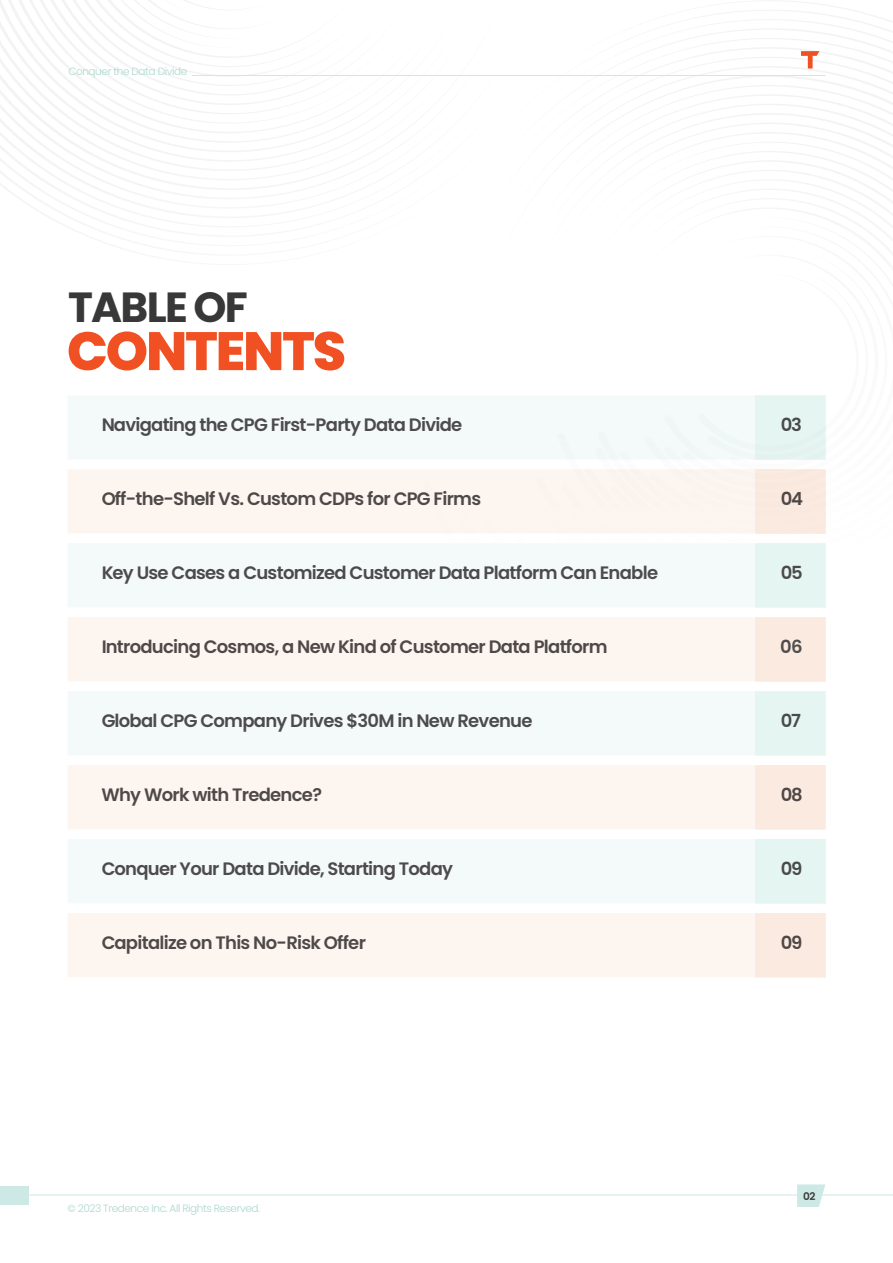
<style>
.page{position:relative;width:893px;height:1263px;background:#fff}
.page>*{position:absolute;margin:0;border:0;box-sizing:border-box;transform-origin:0 0}
.t1{font:800 54px "Poppins";letter-spacing:-.04em;color:#f15122}
.t2{font:700 42.15px "Poppins";letter-spacing:-.04em;color:#373837}
.t3{font:600 18px "Poppins";letter-spacing:-.04em;color:#231f20}
.t4{font:600 18px "Poppins";color:#4e4e4e}
.t5{font:300 10.5px "Poppins";letter-spacing:-.04em;color:#aad7ce}
.t6{font:600 10.5px "Poppins";color:#393a39}
</style>
<div class="page">
<hr style="left:0;top:1194px;width:893px;height:1px;background:#cce9e5">
<div style="left:0;top:1186px;width:28px;height:18px;background:#cce9e5"></div>
<svg style="left:797px;top:1184px;width:28px;height:23px"></svg>
<svg style="left:801px;top:51px;width:18px;height:17px"></svg>
<hr style="left:192px;top:75px;width:633px;height:1px;background:#cce9e5">
<div style="left:68px;top:396px;width:687px;height:63px;background:#f3faf9"></div>
<div style="left:755px;top:395px;width:70px;height:64px;background:#e5f5f2"></div>
<div style="left:68px;top:469px;width:687px;height:64px;background:#fdf5f0"></div>
<div style="left:755px;top:469px;width:70px;height:64px;background:#fae9de"></div>
<div style="left:68px;top:544px;width:687px;height:63px;background:#f3faf9"></div>
<div style="left:755px;top:543px;width:70px;height:64px;background:#e5f5f2"></div>
<div style="left:68px;top:617px;width:687px;height:64px;background:#fdf5f0"></div>
<div style="left:755px;top:617px;width:70px;height:64px;background:#fbeadf"></div>
<div style="left:68px;top:692px;width:687px;height:63px;background:#f3faf9"></div>
<div style="left:755px;top:691px;width:70px;height:64px;background:#e5f5f2"></div>
<div style="left:68px;top:765px;width:687px;height:64px;background:#fdf5f0"></div>
<div style="left:755px;top:765px;width:70px;height:64px;background:#fbeadf"></div>
<div style="left:68px;top:839px;width:687px;height:64px;background:#f3faf9"></div>
<div style="left:755px;top:839px;width:70px;height:64px;background:#e5f5f2"></div>
<div style="left:68px;top:913px;width:687px;height:64px;background:#fdf5f0"></div>
<div style="left:755px;top:913px;width:70px;height:64px;background:#fbeadf"></div>
<p class="t5" style="left:68px;top:66px;width:120px">Conquer the Data Divide</p>
<h2 class="t2" style="left:68px;top:282px;width:181px">TABLE OF</h2>
<h1 class="t1" style="left:67px;top:320px;width:281px">CONTENTS</h1>
<p class="t3" style="left:101px;top:415px;width:362px">Navigating the CPG First-Party Data Divide</p>
<p class="t3" style="left:780px;top:415px;width:23px">03</p>
<p class="t3" style="left:101px;top:489px;width:381px">Off-the-Shelf Vs. Custom CDPs for CPG Firms</p>
<p class="t3" style="left:780px;top:489px;width:24px">04</p>
<p class="t3" style="left:101px;top:563px;width:558px">Key Use Cases a Customized Customer Data Platform Can Enable</p>
<p class="t3" style="left:780px;top:563px;width:24px">05</p>
<p class="t3" style="left:101px;top:636px;width:508px">Introducing Cosmos, a New Kind of Customer Data Platform</p>
<p class="t4" style="left:780px;top:636px;width:24px">06</p>
<p class="t3" style="left:101px;top:710px;width:433px">Global CPG Company Drives $30M in New Revenue</p>
<p class="t3" style="left:780px;top:710px;width:22px">07</p>
<p class="t3" style="left:101px;top:784px;width:222px">Why Work with Tredence?</p>
<p class="t3" style="left:780px;top:784px;width:24px">08</p>
<p class="t3" style="left:101px;top:858px;width:353px">Conquer Your Data Divide, Starting Today</p>
<p class="t3" style="left:780px;top:858px;width:24px">09</p>
<p class="t3" style="left:101px;top:932px;width:266px">Capitalize on This No-Risk Offer</p>
<p class="t3" style="left:780px;top:932px;width:24px">09</p>
<p class="t5" style="left:68px;top:1202px;width:194px">© 2023 Tredence Inc. All Rights Reserved.</p>
<p class="t6" style="left:803px;top:1190px;width:14px">02</p>
</div>
